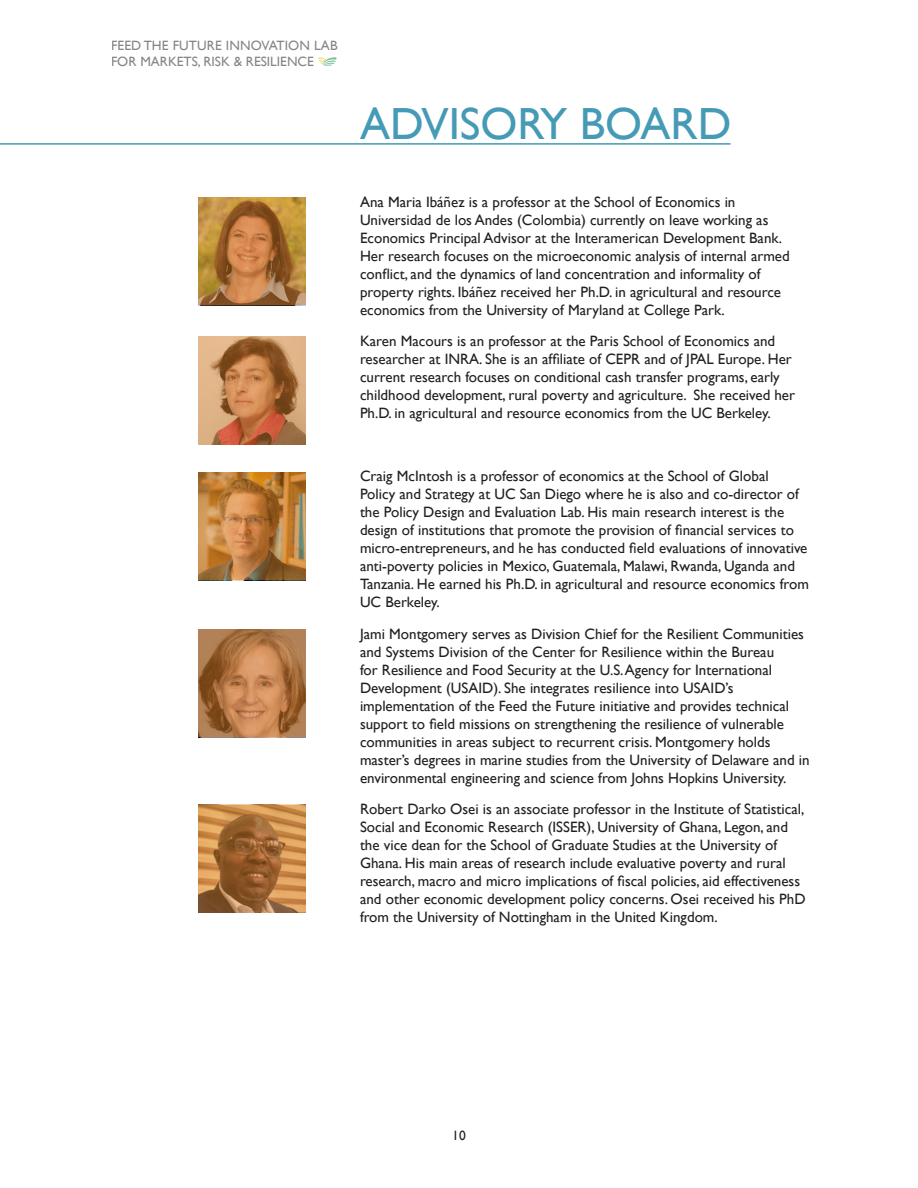
<style>
.page{position:relative;width:918px;height:1188px;background:#fff}
.page>*{position:absolute;margin:0;border:0;box-sizing:border-box;transform-origin:0 0}
.t1{font:45px "Gill Sans";color:#459ab5}
.t2{font:15px/18px "Gill Sans";color:#231f20}
.t3{font:13.5px/16.2px "Gill Sans";color:#231f20}
</style>
<div class="page">
<svg style="left:318px;top:57px;width:19px;height:9px"></svg>
<svg style="left:198px;top:197px;width:108px;height:108px;background:#b47d3d"></svg>
<svg style="left:198px;top:805px;width:108px;height:108px;background:#b17941"></svg>
<svg style="left:198px;top:629px;width:108px;height:108px;background:#b17748"></svg>
<svg style="left:198px;top:472px;width:108px;height:108px;background:#b77e40"></svg>
<svg style="left:198px;top:337px;width:108px;height:108px;background:#bf8456"></svg>
<hr style="left:0;top:143px;width:730px;height:2px;background:#459ab5">
<p class="t3" style="left:111px;top:37px;width:228px">FEED THE FUTURE INNOVATION LAB<br>FOR MARKETS, RISK &amp; RESILIENCE</p>
<p class="t1" style="left:360px;top:98px;width:373px">ADVISORY BOARD</p>
<p class="t2" style="left:360px;top:193px;width:431px">Ana Maria Ibáñez is a professor at the School of Economics in Universidad de los Andes (Colombia) currently on leave working as Economics Principal Advisor at the Interamerican Development Bank.<br>Her research focuses on the microeconomic analysis of internal armed conflict, and the dynamics of land concentration and informality of property rights. Ibáñez received her Ph.D. in agricultural and resource economics from the University of Maryland at College Park.</p>
<p class="t2" style="left:360px;top:333px;width:437px">Karen Macours is an professor at the Paris School of Economics and researcher at INRA. She is an affiliate of CEPR and of JPAL Europe. Her current research focuses on conditional cash transfer programs, early childhood development, rural poverty and agriculture. She received her Ph.D. in agricultural and resource economics from the UC Berkeley.</p>
<p class="t2" style="left:360px;top:468px;width:450px">Craig McIntosh is a professor of economics at the School of Global<br>Policy and Strategy at UC San Diego where he is also and co-director of the Policy Design and Evaluation Lab. His main research interest is the design of institutions that promote the provision of financial services to micro-entrepreneurs, and he has conducted field evaluations of innovative anti-poverty policies in Mexico, Guatemala, Malawi, Rwanda, Uganda and Tanzania. He earned his Ph.D. in agricultural and resource economics from UC Berkeley.</p>
<p class="t2" style="left:360px;top:625px;width:451px">Jami Montgomery serves as Division Chief for the Resilient Communities and Systems Division of the Center for Resilience within the Bureau<br>for Resilience and Food Security at the U.S. Agency for International Development (USAID). She integrates resilience into USAID’s implementation of the Feed the Future initiative and provides technical support to field missions on strengthening the resilience of vulnerable communities in areas subject to recurrent crisis. Montgomery holds master’s degrees in marine studies from the University of Delaware and in environmental engineering and science from Johns Hopkins University.</p>
<p class="t2" style="left:360px;top:801px;width:447px">Robert Darko Osei is an associate professor in the Institute of Statistical, Social and Economic Research (ISSER), University of Ghana, Legon, and the vice dean for the School of Graduate Studies at the University of Ghana. His main areas of research include evaluative poverty and rural research, macro and micro implications of fiscal policies, aid effectiveness and other economic development policy concerns. Osei received his PhD from the University of Nottingham in the United Kingdom.</p>
<p class="t3" style="left:452px;top:1127px;width:15px">10</p>
</div>
